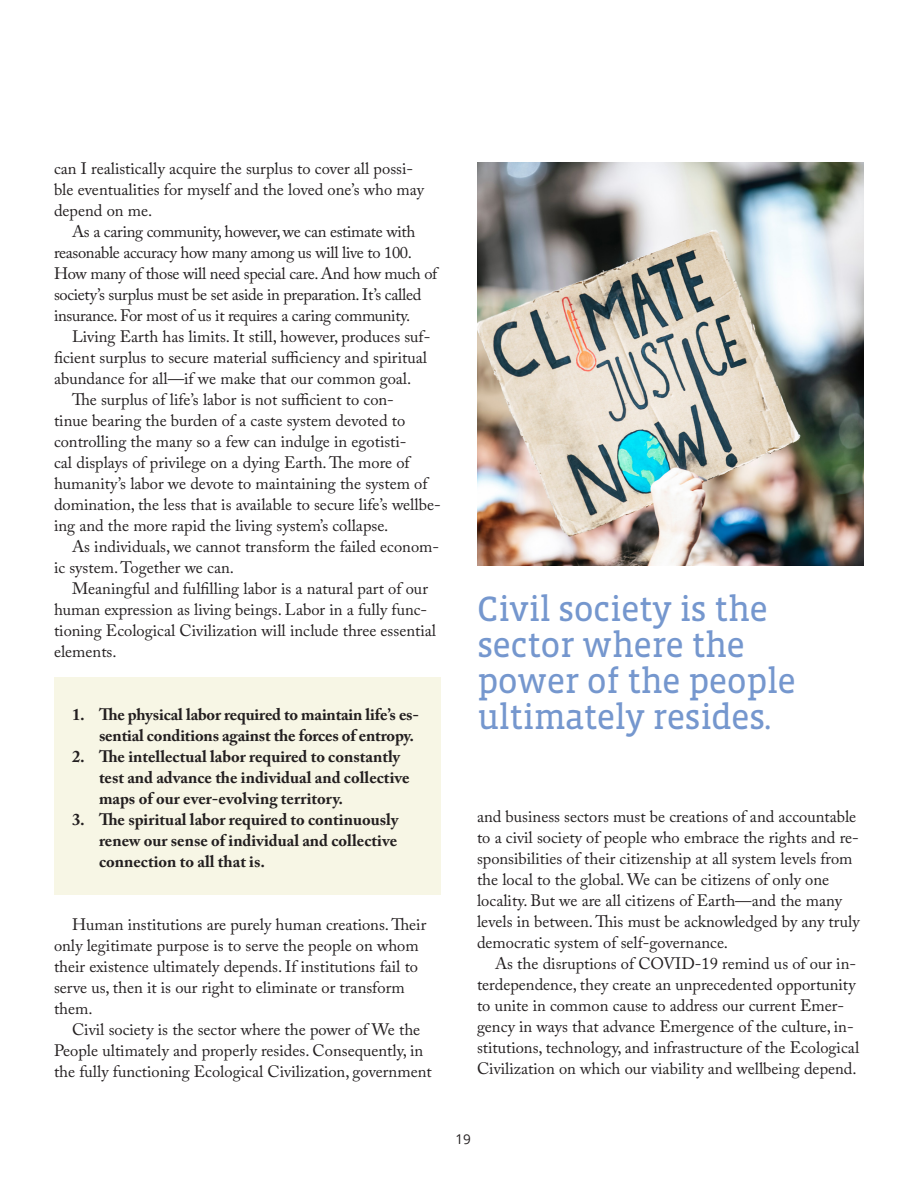
<style>
.page{position:relative;width:918px;height:1188px;background:#fff}
.page>*{position:absolute;margin:0;border:0;box-sizing:border-box;transform-origin:0 0}
.t1{font:36px/36px "Vista Slab OT";letter-spacing:-.02em;color:#7597ce}
.t2{font:16.5px/21px "Adobe Caslon Pro";color:#231f20}
.t3{font:700 16.5px/21px "Adobe Caslon Pro";color:#231f20;text-align:right}
.t4{font:16.5px/21px "Adobe Caslon Pro";letter-spacing:-.02em;color:#231f20}
.t5{font:13.5px "Open Sans";color:#231f20}
</style>
<div class="page">
<div style="left:54px;top:677px;width:387px;height:218px;background:#f7f6e5"></div>
<img style="left:477px;top:162px;width:387px;height:403px">
<p class="t2" style="left:54px;top:158px;width:371px">can I realistically acquire the surplus to cover all possi&shy;ble eventualities for myself and the loved one’s who may depend on me.</p>
<p class="t4" style="left:54px;top:221px;width:385px;text-indent:18px">As a caring community, however, we can estimate with reasonable accuracy how many among us will live to 100.<br>How many of those will need special care. And how much of society’s surplus must be set aside in preparation. It’s called insurance. For most of us it requires a caring community.</p>
<p class="t2" style="left:54px;top:326px;width:378px;text-indent:18px">Living Earth has limits. It still, however, produces suf&shy;ficient surplus to secure material sufficiency and spiritual abundance for all—if we make that our common goal.</p>
<p class="t2" style="left:54px;top:389px;width:388px;text-indent:18px">The surplus of life’s labor is not sufficient to con-<br>tinue bearing the burden of a caste system devoted to controlling the many so a few can indulge in egotisti-<br>cal displays of privilege on a dying Earth. The more of humanity’s labor we devote to maintaining the system of domination, the less that is available to secure life’s wellbe&shy;ing and the more rapid the living system’s collapse.</p>
<p class="t2" style="left:54px;top:536px;width:387px;text-indent:18px">As individuals, we cannot transform the failed econom&shy;ic system. Together we can.</p>
<p class="t2" style="left:54px;top:578px;width:384px;text-indent:18px">Meaningful and fulfilling labor is a natural part of our human expression as living beings. Labor in a fully func&shy;tioning Ecological Civilization will include three essential elements.</p>
<p class="t3" style="left:72px;top:704px;width:349px">1. The physical labor required to maintain life’s es&shy;sential conditions against the forces of entropy.</p>
<p class="t3" style="left:99px;top:746px;width:312px;text-align:left;text-indent:-27px">2. The intellectual labor required to constantly test and advance the individual and collective maps of our ever-evolving territory.</p>
<p class="t3" style="left:99px;top:809px;width:301px;text-align:justify;text-indent:-27px">3. The spiritual labor required to continuously renew our sense of individual and collective connection to all that is.</p>
<p class="t2" style="left:54px;top:914px;width:374px;text-indent:18px">Human institutions are purely human creations. Their only legitimate purpose is to serve the people on whom their existence ultimately depends. If institutions fail to serve us, then it is our right to eliminate or transform them.</p>
<p class="t2" style="left:54px;top:1019px;width:379px;text-align:center">Civil society is the sector where the power of We the<br>People ultimately and properly resides. Consequently, in the fully functioning Ecological Civilization, government</p>
<p class="t1" style="left:477px;top:592px;width:321px">Civil society is the sector where the power of the people ultimately resides.</p>
<p class="t2" style="left:477px;top:806px;width:384px">and business sectors must be creations of and accountable to a civil society of people who embrace the rights and re&shy;sponsibilities of their citizenship at all system levels from the local to the global. We can be citizens of only one locality. But we are all citizens of Earth—and the many levels in between. This must be acknowledged by any truly democratic system of self-governance.</p>
<p class="t2" style="left:477px;top:953px;width:384px;text-indent:18px">As the disruptions of COVID-19 remind us of our in&shy;terdependence, they create an unprecedented opportunity to unite in common cause to address our current Emer&shy;gency in ways that advance Emergence of the culture, in&shy;stitutions, technology, and infrastructure of the Ecological Civilization on which our viability and wellbeing depend.</p>
<p class="t5" style="left:455px;top:1130px;width:17px">19</p>
</div>
